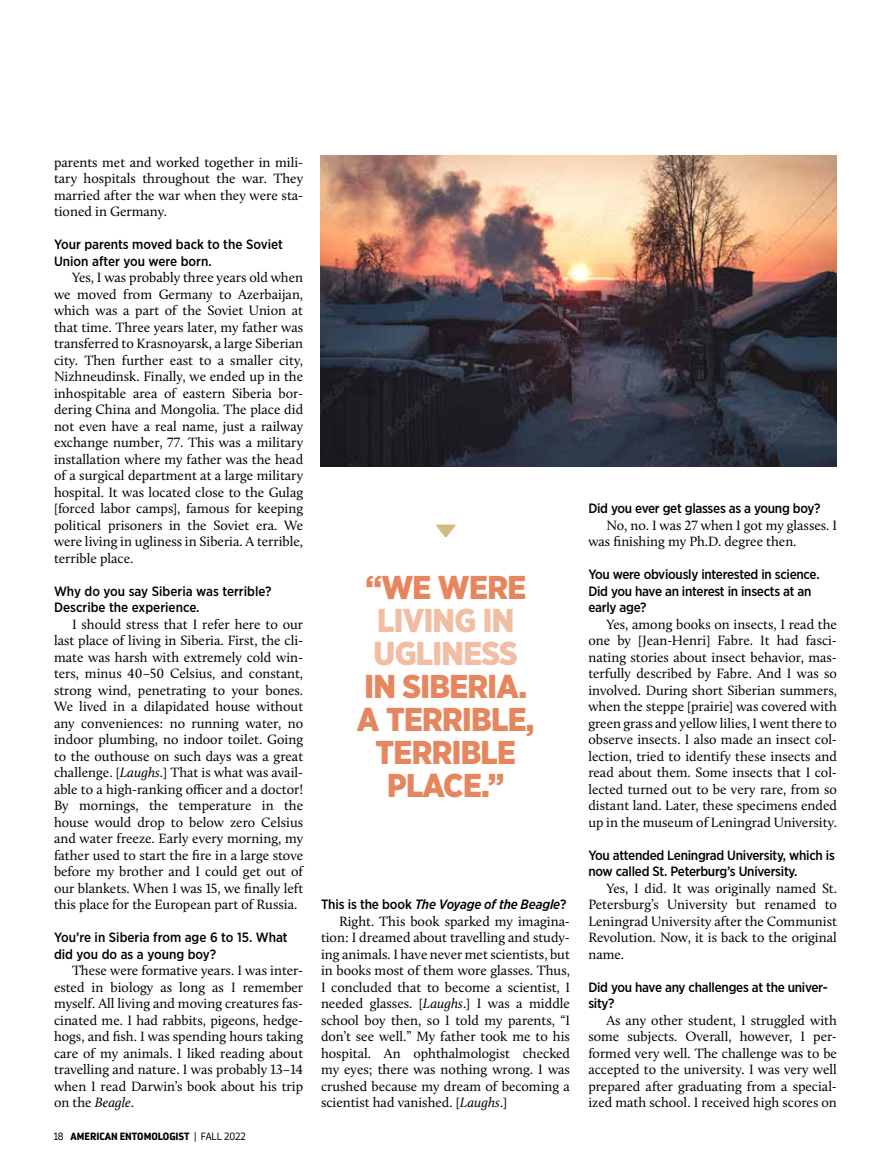
<style>
.page{position:relative;width:891px;height:1175px;background:#fff}
.page>*{position:absolute;margin:0;border:0;box-sizing:border-box;transform-origin:0 0}
.t1{font:900 33px/33px "Gotham Narrow";letter-spacing:-.02em;color:#e6865e;text-align:center}
.t2{font:900 33px/33px "Gotham Narrow";letter-spacing:-.02em;color:#f1bda3}
.t3{font:13.95px/16.5px "Calluna";color:#000;text-align:justify}
.t4{font:500 13.5px/16.5px "Gotham Narrow";letter-spacing:-.02em;color:#000}
.t5{font:500 13.5px/16.5px "Gotham Narrow";color:#000}
.t6{font:italic 500 13.5px "Gotham Narrow";letter-spacing:-.01em;color:#000}
.t7{font:700 10.5px "Darwin Pro";color:#000}
.s1{font-style:italic}
.s2{font-weight:300}
.s3{font-style:normal}
</style>
<div class="page">
<img style="left:320px;top:156px;width:517px;height:311px">
<svg style="left:436px;top:524px;width:20px;height:13px"></svg>
<p class="t3" style="left:54px;top:153px;width:251px">parents met and worked together in mili&shy;tary hospitals throughout the war. They married after the war when they were sta&shy;tioned in Germany.</p>
<p class="t5" style="left:54px;top:236px;width:231px">Your parents moved back to the Soviet<br>Union after you were born.</p>
<p class="t3" style="left:54px;top:269px;width:251px;text-indent:18px">Yes, I was probably three years old when we moved from Germany to Azerbaijan, which was a part of the Soviet Union at that time. Three years later, my father was transferred to Krasnoyarsk, a large Siberian city. Then further east to a smaller city, Nizhneudinsk. Finally, we ended up in the inhospitable area of eastern Siberia bor&shy;dering China and Mongolia. The place did not even have a real name, just a railway exchange number, 77. This was a military installation where my father was the head of a surgical department at a large military hospital. It was located close to the Gulag [forced labor camps], famous for keeping political prisoners in the Soviet era. We were living in ugliness in Siberia. A terrible, terrible place.</p>
<p class="t5" style="left:54px;top:582px;width:219px">Why do you say Siberia was terrible?<br>Describe the experience.</p>
<p class="t3" style="left:54px;top:615px;width:251px;text-indent:18px">I should stress that I refer here to our last place of living in Siberia. First, the cli&shy;mate was harsh with extremely cold win&shy;ters, minus 40–50 Celsius, and constant, strong wind, penetrating to your bones.<br>We lived in a dilapidated house without any conveniences: no running water, no indoor plumbing, no indoor toilet. Going to the outhouse on such days was a great challenge. [<span class="s1">Laughs</span>.] That is what was avail&shy;able to a high-ranking officer and a doctor!<br>By mornings, the temperature in the house would drop to below zero Celsius and water freeze. Early every morning, my father used to start the fire in a large stove before my brother and I could get out of our blankets. When I was 15, we finally left this place for the European part of Russia.</p>
<p class="t5" style="left:54px;top:929px;width:235px">You’re in Siberia from age 6 to 15. What did you do as a young boy?</p>
<p class="t3" style="left:54px;top:962px;width:251px;text-indent:18px">These were formative years. I was inter&shy;ested in biology as long as I remember myself. All living and moving creatures fas&shy;cinated me. I had rabbits, pigeons, hedge&shy;hogs, and fish. I was spending hours taking care of my animals. I liked reading about travelling and nature. I was probably 13–14 when I read Darwin’s book about his trip on the <span class="s1">Beagle</span>.</p>
<p class="t7" style="left:54px;top:1129px;width:194px"><span class="s2">18</span> AMERICAN ENTOMOLOGIST <span class="s2">| FALL 2022</span></p>
<h1 class="t1" style="left:365px;top:570px;width:162px">“WE WERE</h1>
<h1 class="t2" style="left:374px;top:603px;width:146px">LIVING IN<br>UGLINESS</h1>
<h1 class="t1" style="left:357px;top:669px;width:179px">IN SIBERIA.<br>A TERRIBLE,<br>TERRIBLE<br>PLACE.”</h1>
<p class="t6" style="left:321px;top:896px;width:247px"><span class="s3">This is the book</span> The Voyage of the Beagle<span class="s3">?</span></p>
<p class="t3" style="left:321px;top:912px;width:251px;text-indent:18px">Right. This book sparked my imagina&shy;tion: I dreamed about travelling and study&shy;ing animals. I have never met scientists, but in books most of them wore glasses. Thus, I concluded that to become a scientist, I needed glasses. [<span class="s1">Laughs</span>.] I was a middle school boy then, so I told my parents, “I don’t see well.” My father took me to his hospital. An ophthalmologist checked my eyes; there was nothing wrong. I was crushed because my dream of becoming a scientist had vanished. [<span class="s1">Laughs</span>.]</p>
<p class="t4" style="left:588px;top:500px;width:234px">Did you ever get glasses as a young boy?</p>
<p class="t3" style="left:588px;top:516px;width:250px;text-indent:18px">No, no. I was 27 when I got my glasses. I was finishing my Ph.D. degree then.</p>
<p class="t4" style="left:588px;top:566px;width:233px">You were obviously interested in science.<br>Did you have an interest in insects at an early age?</p>
<p class="t3" style="left:588px;top:615px;width:250px;text-indent:18px">Yes, among books on insects, I read the one by [Jean-Henri] Fabre. It had fasci&shy;nating stories about insect behavior, mas&shy;terfully described by Fabre. And I was so involved. During short Siberian summers, when the steppe [prairie] was covered with green grass and yellow lilies, I went there to observe insects. I also made an insect col&shy;lection, tried to identify these insects and read about them. Some insects that I col&shy;lected turned out to be very rare, from so distant land. Later, these specimens ended up in the museum of Leningrad University.</p>
<p class="t4" style="left:588px;top:846px;width:248px">You attended Leningrad University, which is now called St. Peterburg’s University.</p>
<p class="t3" style="left:588px;top:879px;width:250px;text-indent:18px">Yes, I did. It was originally named St.<br>Petersburg’s University but renamed to Leningrad University after the Communist Revolution. Now, it is back to the original name.</p>
<p class="t4" style="left:588px;top:978px;width:241px">Did you have any challenges at the univer&shy;sity?</p>
<p class="t3" style="left:588px;top:1011px;width:250px;text-indent:18px">As any other student, I struggled with some subjects. Overall, however, I per&shy;formed very well. The challenge was to be accepted to the university. I was very well prepared after graduating from a special&shy;ized math school. I received high scores on</p>
</div>
